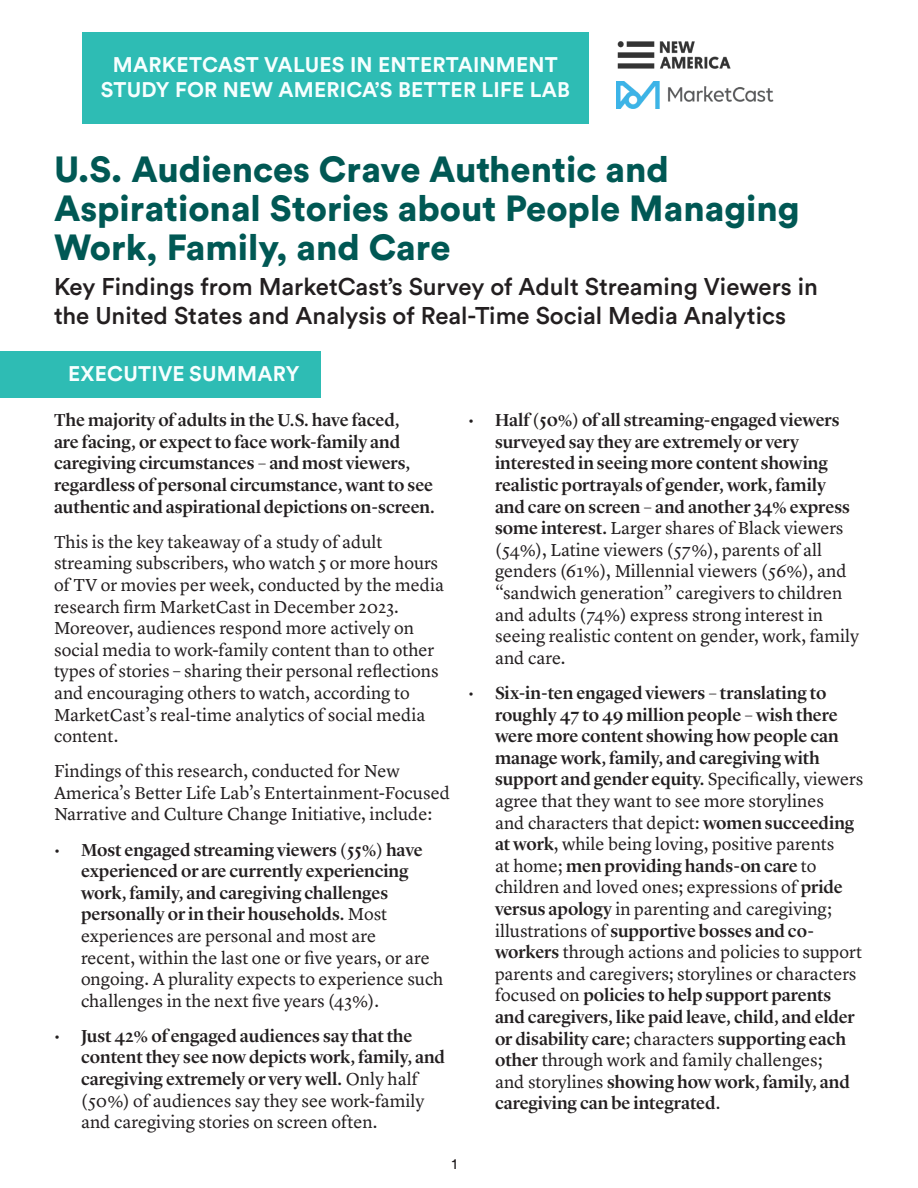
<style>
.page{position:relative;width:918px;height:1188px;background:#fff}
.page>*{position:absolute;margin:0;border:0;box-sizing:border-box;transform-origin:0 0}
.t1{font:900 36px/39px "Circular Std";color:#005854}
.t2{font:500 24px/28.8px "Circular Std";color:#231f20}
.t3{font:700 21px/25.2px "Circular Std";letter-spacing:.01em;color:#f7ffff;text-align:center}
.t4{font:18px/21.6px "Lyon Text";color:#231f20}
.t5{font:500 18px/21.6px "Lyon Display";letter-spacing:-.005em;color:#231f20}
.t6{font:15px "Circular Std";color:#231f20}
.s1{font-family:"Lyon Display";font-weight:500}
.s2{font-family:"Lyon Text";font-weight:400}
</style>
<div class="page">
<div style="left:82px;top:32px;width:507px;height:92px;background:#2ebcb4"></div>
<img style="left:617px;top:41px;width:114px;height:28px">
<img style="left:617px;top:82px;width:156px;height:27px">
<div style="left:0;top:351px;width:321px;height:47px;background:#2ebcb4"></div>
<p class="t3" style="left:101px;top:52px;width:471px">MARKETCAST VALUES IN ENTERTAINMENT<br>STUDY FOR NEW AMERICA’S BETTER LIFE LAB</p>
<p class="t1" style="left:54px;top:149px;width:747px">U.S. Audiences Crave Authentic and<br>Aspirational Stories about People Managing<br>Work, Family, and Care</p>
<p class="t2" style="left:54px;top:272px;width:765px">Key Findings from MarketCast’s Survey of Adult Streaming Viewers in the United States and Analysis of Real-Time Social Media Analytics</p>
<p class="t3" style="left:68px;top:361px;width:233px">EXECUTIVE SUMMARY</p>
<p class="t5" style="left:54px;top:408px;width:382px">The majority of adults in the U.S. have faced,<br>are facing, or expect to face work-family and caregiving circumstances – and most viewers, regardless of personal circumstance, want to see authentic and aspirational depictions on-screen.</p>
<p class="t4" style="left:54px;top:529px;width:392px">This is the key takeaway of a study of adult streaming subscribers, who watch 5 or more hours of TV or movies per week, conducted by the media research firm MarketCast in December 2023.<br>Moreover, audiences respond more actively on social media to work-family content than to other types of stories – sharing their personal reflections and encouraging others to watch, according to MarketCast’s real-time analytics of social media content.</p>
<p class="t4" style="left:54px;top:759px;width:398px">Findings of this research, conducted for New<br>America’s Better Life Lab’s Entertainment-Focused<br>Narrative and Culture Change Initiative, include:</p>
<p class="t4" style="left:81px;top:837px;width:364px;text-indent:-27px">• <span class="s1">Most engaged streaming viewers (55%) have experienced or are currently experiencing work, family, and caregiving challenges personally or in their households.</span> Most experiences are personal and most are<br>recent, within the last one or five years, or are ongoing. A plurality expects to experience such challenges in the next five years (43%).</p>
<p class="t5" style="left:81px;top:1024px;width:366px;text-indent:-27px"><span class="s2">•</span> Just 42% of engaged audiences say that the content they see now depicts work, family, and caregiving extremely or very well. <span class="s2">Only half (50%) of audiences say they see work-family and caregiving stories on screen often.</span></p>
<p class="t6" style="left:452px;top:1155px;width:7px">1</p>
<p class="t4" style="left:495px;top:408px;width:366px;text-indent:-27px">• <span class="s1">Half (50%) of all streaming-engaged viewers surveyed say they are extremely or very interested in seeing more content showing realistic portrayals of gender, work, family and care on screen – and another 34% express some interest.</span> Larger shares of Black viewers (54%), Latine viewers (57%), parents of all genders (61%), Millennial viewers (56%), and “sandwich generation” caregivers to children and adults (74%) express strong interest in seeing realistic content on gender, work, family and care.</p>
<p class="t5" style="left:495px;top:681px;width:370px;text-indent:-27px">• Six-in-ten engaged viewers – translating to roughly 47 to 49 million people – wish there were more content showing how people can manage work, family, and caregiving with support and gender equity. <span class="s2">Specifically, viewers agree that they want to see more storylines<br>and characters that depict:</span> women succeeding at work<span class="s2">, while being loving, positive parents<br>at home;</span> men providing hands-on care <span class="s2">to children and loved ones; expressions of</span> pride versus apology <span class="s2">in parenting and caregiving; illustrations of</span> supportive bosses and co&shy;workers <span class="s2">through actions and policies to support parents and caregivers; storylines or characters focused on</span> policies to help support parents and caregivers, like paid leave, child, and elder or disability care<span class="s2">; characters</span> supporting each other <span class="s2">through work and family challenges;<br>and storylines</span> showing how work, family, and caregiving can be integrated<span class="s2">.</span></p>
</div>
